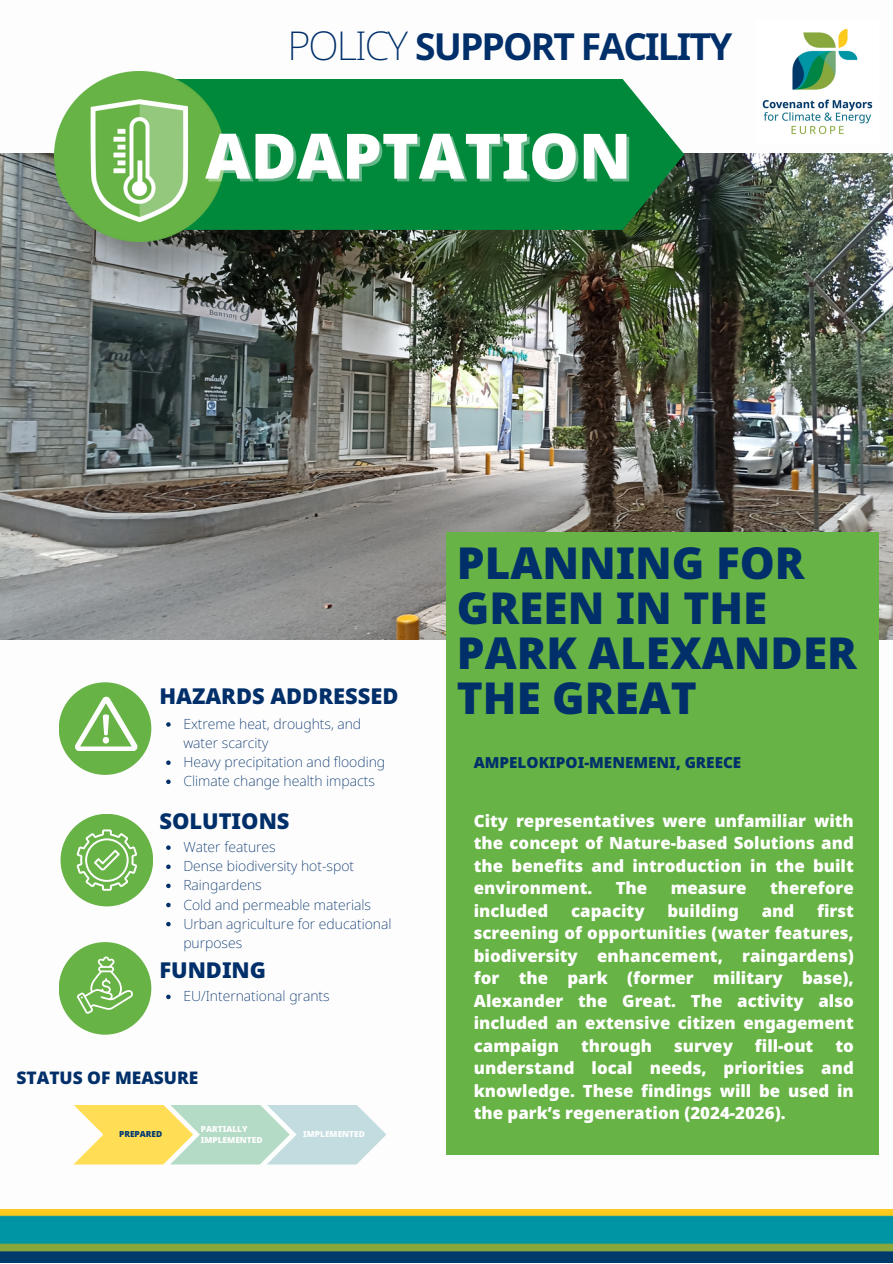
<style>
.page{position:relative;width:893px;height:1264px;background:#fff}
.page>*{position:absolute;margin:0;border:0;box-sizing:border-box;transform-origin:0 0}
.t1{font:900 62.7px "Noto Sans";color:#fff}
.t2{font:900 44.1px/45px "Noto Sans";color:#002f6a}
.t3{font:700 37.2px "Noto Sans";letter-spacing:-.05em;color:#002f6a}
.t4{font:900 21.9px "Noto Sans";color:#002f6a}
.t5{font:900 17.4px "Noto Sans";color:#002f6a}
.t6{font:900 16.8px/22.5px "Noto Sans";color:#fff;text-align:justify}
.t7{font:900 15.3px "Noto Sans";color:#002f6a}
.t8{font:200 14.1px/19px "Noto Sans";color:#002f6a}
.t9{font:900 8.4px/11.2px "Noto Sans";color:#fff}
.t10{font:900 8.4px "Noto Sans";color:#033a72}
.s1{font-weight:200;font-size:39.75px}
</style>
<div class="page">
<img style="left:0;top:154px;width:892px;height:485px">
<div style="left:446px;top:532px;width:433px;height:622px;background:#67b345"></div>
<div style="left:225px;top:79px;width:459px;height:151px;background:#00883b"></div>
<img style="left:54px;top:71px;width:171px;height:171px">
<img style="left:0;top:1209px;width:892px;height:53px">
<div style="left:61px;top:813px;width:92px;height:93px;background:#67b345;border-radius:50%"></div>
<svg style="left:77px;top:829px;width:60px;height:61px"></svg>
<div style="left:59px;top:942px;width:92px;height:92px;background:#67b345;border-radius:50%"></div>
<svg style="left:77px;top:956px;width:56px;height:57px"></svg>
<div style="left:59px;top:682px;width:92px;height:93px;background:#67b345;border-radius:50%"></div>
<svg style="left:75px;top:696px;width:64px;height:54px"></svg>
<img style="left:762px;top:28px;width:111px;height:107px">
<svg style="left:74px;top:1105px;width:312px;height:59px;background:#d7e0b4"></svg>
<svg style="left:166px;top:722px;width:5px;height:4px"></svg>
<svg style="left:166px;top:760px;width:5px;height:5px"></svg>
<svg style="left:166px;top:779px;width:5px;height:5px"></svg>
<svg style="left:166px;top:845px;width:5px;height:4px"></svg>
<svg style="left:166px;top:864px;width:5px;height:5px"></svg>
<svg style="left:166px;top:883px;width:5px;height:5px"></svg>
<svg style="left:166px;top:902px;width:5px;height:5px"></svg>
<svg style="left:166px;top:921px;width:5px;height:5px"></svg>
<svg style="left:166px;top:994px;width:5px;height:5px"></svg>
<p class="t3" style="left:287px;top:20px;width:446px"><span class="s1">POLICY</span> SUPPORT FACILITY</p>
<p class="t1" style="left:205px;top:112px;width:427px">ADAPTATION</p>
<p class="t4" style="left:159px;top:680px;width:240px">HAZARDS ADDRESSED</p>
<p class="t8" style="left:183px;top:714px;width:179px">Extreme heat, droughts, and water scarcity</p>
<p class="t8" style="left:183px;top:752px;width:203px">Heavy precipitation and flooding</p>
<p class="t8" style="left:183px;top:771px;width:193px">Climate change health impacts</p>
<p class="t4" style="left:159px;top:805px;width:132px">SOLUTIONS</p>
<p class="t8" style="left:183px;top:837px;width:94px">Water features</p>
<p class="t8" style="left:183px;top:856px;width:172px">Dense biodiversity hot-spot</p>
<p class="t8" style="left:183px;top:875px;width:80px">Raingardens</p>
<p class="t8" style="left:183px;top:894px;width:189px">Cold and permeable materials</p>
<p class="t8" style="left:183px;top:913px;width:210px">Urban agriculture for educational purposes</p>
<p class="t4" style="left:159px;top:954px;width:108px">FUNDING</p>
<p class="t8" style="left:183px;top:986px;width:148px">EU/International grants</p>
<p class="t5" style="left:16px;top:1064px;width:183px">STATUS OF MEASURE</p>
<p class="t10" style="left:119px;top:1128px;width:45px">PREPARED</p>
<p class="t9" style="left:201px;top:1122px;width:63px">PARTIALLY<br>IMPLEMENTED</p>
<p class="t9" style="left:303px;top:1128px;width:63px">IMPLEMENTED</p>
<p class="t2" style="left:457px;top:539px;width:401px">PLANNING FOR<br>GREEN IN THE<br>PARK ALEXANDER<br>THE GREAT</p>
<p class="t7" style="left:474px;top:751px;width:269px">AMPELOKIPOI-MENEMENI, GREECE</p>
<p class="t6" style="left:474px;top:809px;width:381px">City representatives were unfamiliar with the concept of Nature-based Solutions and the benefits and introduction in the built environment.</p>
<p class="t6" style="left:615px;top:876px;width:33px">The</p>
<p class="t6" style="left:670px;top:876px;width:77px">measure</p>
<p class="t6" style="left:770px;top:876px;width:85px">therefore</p>
<p class="t6" style="left:474px;top:899px;width:381px;text-indent:343px">first screening of opportunities (water features, biodiversity enhancement, raingardens) for the park (former military base), Alexander the Great. The activity also included an extensive citizen engagement campaign</p>
<p class="t6" style="left:474px;top:899px;width:76px">included</p>
<p class="t6" style="left:571px;top:899px;width:75px">capacity</p>
<p class="t6" style="left:667px;top:899px;width:73px">building</p>
<p class="t6" style="left:761px;top:899px;width:34px">and</p>
<p class="t6" style="left:581px;top:1034px;width:72px">through</p>
<p class="t6" style="left:674px;top:1034px;width:60px">survey</p>
<p class="t6" style="left:754px;top:1034px;width:60px">fill-out</p>
<p class="t6" style="left:474px;top:1034px;width:381px;text-indent:361px">to understand local needs, priorities and knowledge. These findings will be used in the park’s regeneration (2024-2026).</p>
</div>
